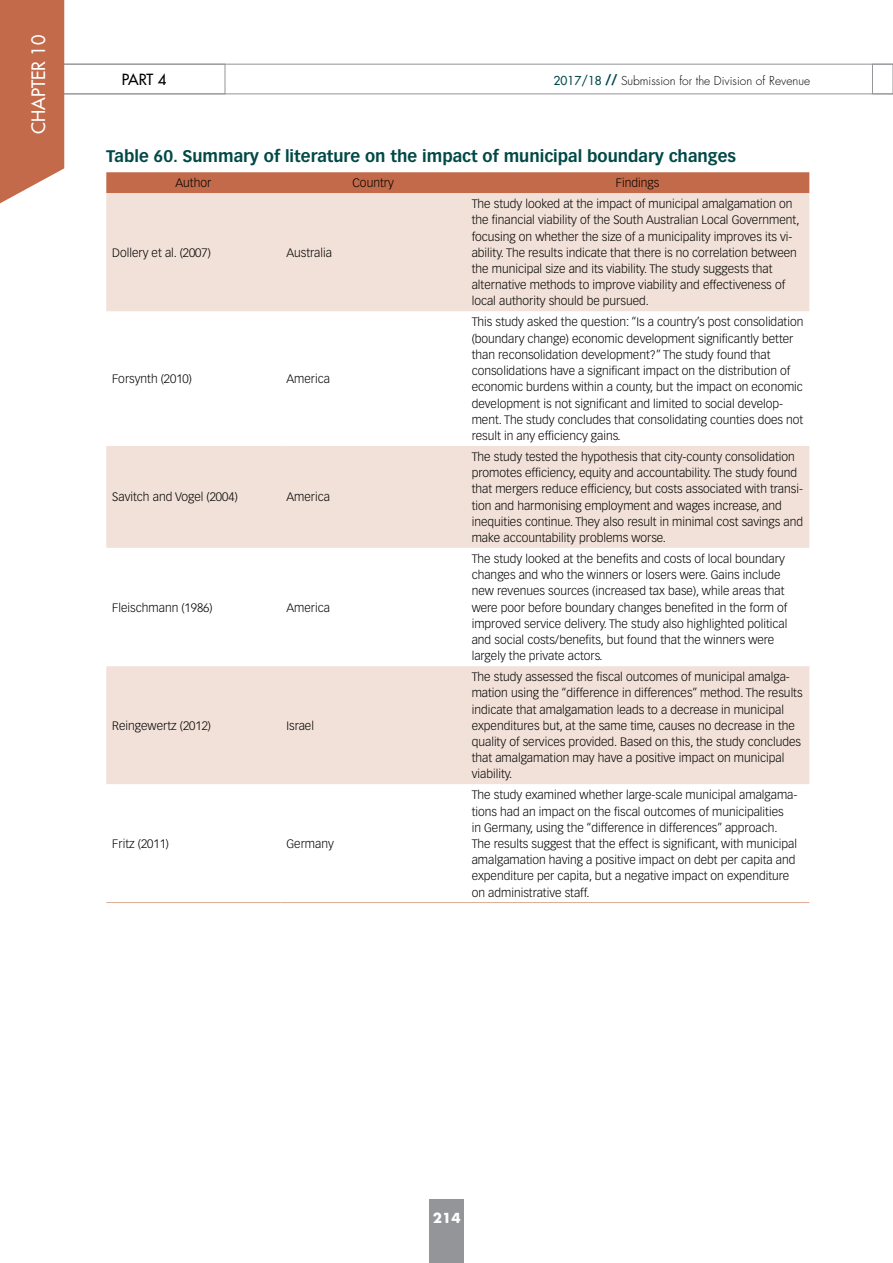
<style>
.page{position:relative;width:893px;height:1263px;background:#fff}
.page>*{position:absolute;margin:0;border:0;box-sizing:border-box;transform-origin:0 0}
.t1{font:18px "Futura";color:#fff}
.t2{font:700 16.5px "Vectora LH";color:#004947}
.t3{font:15px "Futura";color:#000}
.t4{font:700 13.5px "Futura";color:#fff}
.t5{font:300 12px/16.2px "Vectora LH";color:#000}
.t6{font:300 12px "Futura";color:#000}
.s1{font-weight:400;color:#004947}
.s2{font-family:"Vectora LH";font-weight:700;font-size:15px;color:#004947}
</style>
<div class="page">
<div style="left:429px;top:1199px;width:34px;height:64px;background:#939598"></div>
<svg style="left:0;top:0;width:893px;height:215px"></svg>
<div style="left:106px;top:193px;width:703px;height:118px;background:#f2e1d8"></div>
<svg style="left:106px;top:446px;width:174px;height:338px;fill:#f2e1d8"></svg>
<svg style="left:280px;top:311px;width:529px;height:473px"></svg>
<hr style="left:106px;top:902px;width:174px;height:1px;background:#ddab93">
<hr style="left:280px;top:902px;width:186px;height:1px;background:#ddab93">
<hr style="left:466px;top:902px;width:343px;height:1px;background:#ddab93">
<h1 class="t1" style="left:27px;top:134px;width:100px;rotate:-90deg">CHAPTER 10</h1>
<p class="t3" style="left:122px;top:70px;width:46px">PART 4</p>
<p class="t6" style="left:554px;top:73px;width:258px"><span class="s1">2017/18</span> <span class="s2">//</span> Submission for the Division of Revenue</p>
<h2 class="t2" style="left:106px;top:146px;width:631px">Table 60. Summary of literature on the impact of municipal boundary changes</h2>
<p class="t5" style="left:175px;top:175px;width:37px">Author</p>
<p class="t5" style="left:352px;top:175px;width:43px">Country</p>
<p class="t5" style="left:616px;top:175px;width:45px">Findings</p>
<p class="t5" style="left:112px;top:245px;width:100px">Dollery et al. (2007)</p>
<p class="t5" style="left:286px;top:245px;width:47px">Australia</p>
<p class="t5" style="left:112px;top:371px;width:81px">Forsynth (2010)</p>
<p class="t5" style="left:286px;top:371px;width:45px">America</p>
<p class="t5" style="left:112px;top:489px;width:127px">Savitch and Vogel (2004)</p>
<p class="t5" style="left:286px;top:489px;width:45px">America</p>
<p class="t5" style="left:112px;top:599px;width:102px">Fleischmann (1986)</p>
<p class="t5" style="left:286px;top:599px;width:45px">America</p>
<p class="t5" style="left:112px;top:717px;width:100px">Reingewertz (2012)</p>
<p class="t5" style="left:286px;top:717px;width:29px">Israel</p>
<p class="t5" style="left:112px;top:836px;width:58px">Fritz (2011)</p>
<p class="t5" style="left:286px;top:836px;width:49px">Germany</p>
<p class="t5" style="left:472px;top:196px;width:329px">The study looked at the impact of municipal amalgamation on the financial viability of the South Australian Local Government, focusing on whether the size of a municipality improves its vi&shy;ability. The results indicate that there is no correlation between the municipal size and its viability. The study suggests that alternative methods to improve viability and effectiveness of local authority should be pursued.</p>
<p class="t5" style="left:472px;top:314px;width:333px">This study asked the question: “Is a country’s post consolidation (boundary change) economic development significantly better than reconsolidation development?” The study found that consolidations have a significant impact on the distribution of economic burdens within a county, but the impact on economic development is not significant and limited to social develop&shy;ment. The study concludes that consolidating counties does not result in any efficiency gains.</p>
<p class="t5" style="left:472px;top:449px;width:333px">The study tested the hypothesis that city-county consolidation promotes efficiency, equity and accountability. The study found that mergers reduce efficiency, but costs associated with transi&shy;tion and harmonising employment and wages increase, and inequities continue. They also result in minimal cost savings and make accountability problems worse.</p>
<p class="t5" style="left:472px;top:551px;width:317px">The study looked at the benefits and costs of local boundary changes and who the winners or losers were. Gains include new revenues sources (increased tax base), while areas that were poor before boundary changes benefited in the form of improved service delivery. The study also highlighted political and social costs/benefits, but found that the winners were largely the private actors.</p>
<p class="t5" style="left:472px;top:669px;width:332px">The study assessed the fiscal outcomes of municipal amalga&shy;mation using the “difference in differences” method. The results indicate that amalgamation leads to a decrease in municipal expenditures but, at the same time, causes no decrease in the quality of services provided. Based on this, the study concludes that amalgamation may have a positive impact on municipal viability.</p>
<p class="t5" style="left:472px;top:787px;width:327px">The study examined whether large-scale municipal amalgama&shy;tions had an impact on the fiscal outcomes of municipalities<br>in Germany, using the “difference in differences” approach.<br>The results suggest that the effect is significant, with municipal amalgamation having a positive impact on debt per capita and expenditure per capita, but a negative impact on expenditure on administrative staff.</p>
<p class="t4" style="left:433px;top:1208px;width:29px">214</p>
</div>
